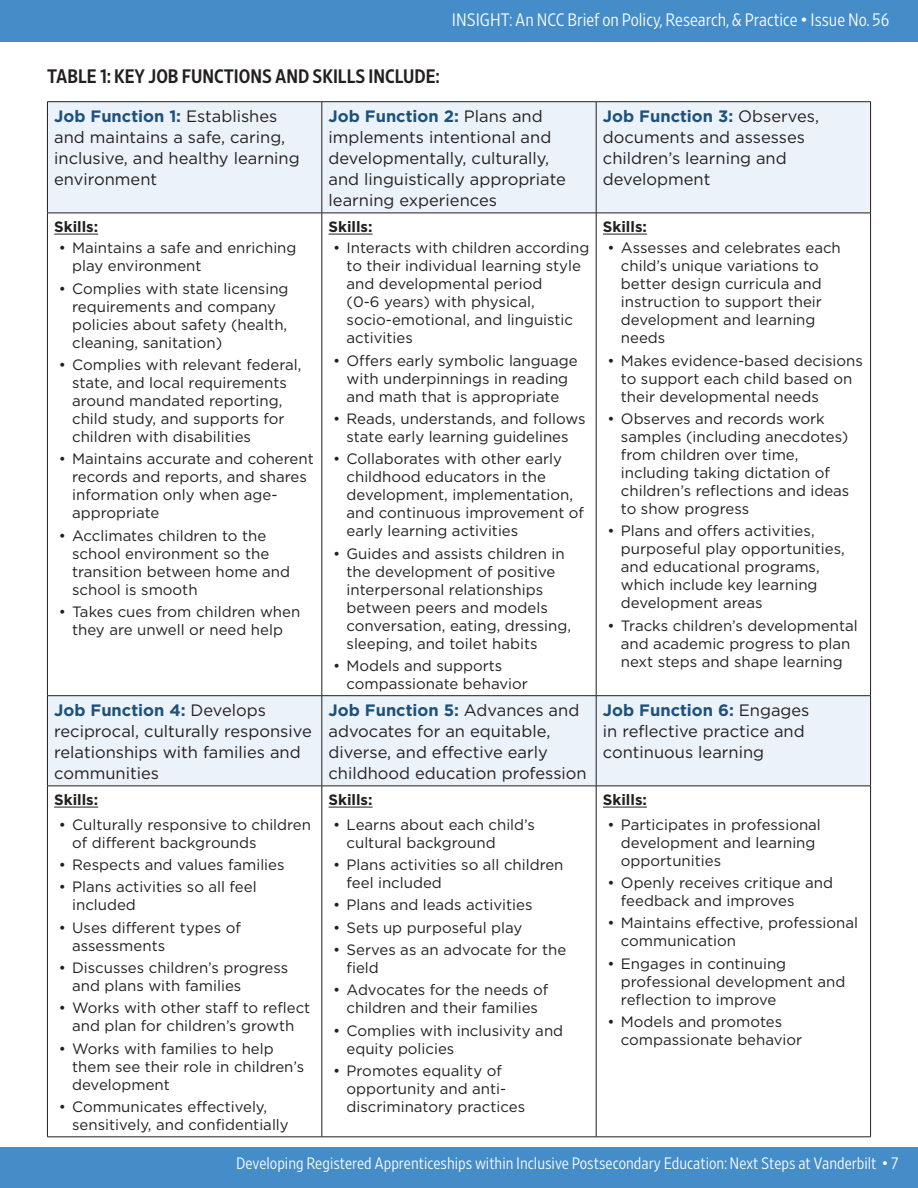
<style>
.page{position:relative;width:918px;height:1188px;background:#fff}
.page>*{position:absolute;margin:0;border:0;box-sizing:border-box;transform-origin:0 0}
.t1{font:19.5px "Retina Narrow Med";color:#231f20}
.t2{font:300 18px "Retina Narrow";color:#fff}
.t3{font:16.5px/21px "Gotham HTF";color:#231f20}
.t4{font:300 16.5px "Retina Narrow";color:#fff}
.t5{font:15px/18px "Gotham HTF";color:#231f20}
.t6{font:700 15px "Gotham HTF";color:#231f20}
.s1{font-weight:700;color:#1c517c}
</style>
<div class="page">
<div style="left:0;top:0;width:918px;height:41px;background:#458dc9"></div>
<div style="left:0;top:1147px;width:918px;height:41px;background:#458dc9"></div>
<div style="left:48px;top:102px;width:822px;height:111px;background:#ecf2f9"></div>
<div style="left:48px;top:696px;width:822px;height:90px;background:#ecf2f9"></div>
<hr style="left:47px;top:101px;width:275px;height:1px;background:#231f20">
<hr style="left:47px;top:102px;width:1px;height:111px;background:#231f20">
<hr style="left:322px;top:101px;width:274px;height:1px;background:#231f20">
<hr style="left:322px;top:102px;width:1px;height:111px;background:#231f20">
<hr style="left:596px;top:101px;width:275px;height:1px;background:#231f20">
<hr style="left:596px;top:102px;width:1px;height:111px;background:#231f20">
<hr style="left:870px;top:102px;width:1px;height:111px;background:#231f20">
<hr style="left:47px;top:213px;width:275px;height:1px;background:#231f20">
<hr style="left:47px;top:213px;width:1px;height:483px;background:#231f20">
<hr style="left:322px;top:213px;width:274px;height:1px;background:#231f20">
<hr style="left:322px;top:213px;width:1px;height:483px;background:#231f20">
<hr style="left:596px;top:213px;width:275px;height:1px;background:#231f20">
<hr style="left:596px;top:213px;width:1px;height:483px;background:#231f20">
<hr style="left:870px;top:213px;width:1px;height:483px;background:#231f20">
<hr style="left:47px;top:695px;width:275px;height:1px;background:#231f20">
<hr style="left:47px;top:696px;width:1px;height:90px;background:#231f20">
<hr style="left:322px;top:695px;width:274px;height:1px;background:#231f20">
<hr style="left:322px;top:696px;width:1px;height:90px;background:#231f20">
<hr style="left:596px;top:695px;width:275px;height:1px;background:#231f20">
<hr style="left:596px;top:696px;width:1px;height:90px;background:#231f20">
<hr style="left:870px;top:696px;width:1px;height:90px;background:#231f20">
<hr style="left:47px;top:786px;width:275px;height:1px;background:#231f20">
<hr style="left:47px;top:786px;width:1px;height:351px;background:#231f20">
<hr style="left:322px;top:786px;width:274px;height:1px;background:#231f20">
<hr style="left:322px;top:786px;width:1px;height:351px;background:#231f20">
<hr style="left:596px;top:786px;width:275px;height:1px;background:#231f20">
<hr style="left:596px;top:786px;width:1px;height:351px;background:#231f20">
<hr style="left:870px;top:786px;width:1px;height:351px;background:#231f20">
<hr style="left:47px;top:1137px;width:275px;height:1px;background:#231f20">
<hr style="left:322px;top:1137px;width:274px;height:1px;background:#231f20">
<hr style="left:596px;top:1137px;width:275px;height:1px;background:#231f20">
<hr style="left:54px;top:234px;width:44px;height:1px;background:#231f20">
<hr style="left:329px;top:234px;width:44px;height:1px;background:#231f20">
<hr style="left:603px;top:234px;width:44px;height:1px;background:#231f20">
<hr style="left:54px;top:807px;width:44px;height:1px;background:#231f20">
<hr style="left:329px;top:807px;width:44px;height:1px;background:#231f20">
<hr style="left:603px;top:807px;width:44px;height:1px;background:#231f20">
<p class="t2" style="left:452px;top:8px;width:439px">INSIGHT: An NCC Brief on Policy, Research, &amp; Practice • Issue No. 56</p>
<p class="t1" style="left:47px;top:64px;width:394px">TABLE 1: KEY JOB FUNCTIONS AND SKILLS INCLUDE:</p>
<p class="t3" style="left:54px;top:106px;width:247px"><span class="s1">Job Function 1:</span> Establishes and maintains a safe, caring, inclusive, and healthy learning environment</p>
<p class="t3" style="left:329px;top:106px;width:239px"><span class="s1">Job Function 2:</span> Plans and implements intentional and developmentally, culturally, and linguistically appropriate learning experiences</p>
<p class="t3" style="left:603px;top:106px;width:218px"><span class="s1">Job Function 3:</span> Observes, documents and assesses children’s learning and development</p>
<p class="t6" style="left:54px;top:218px;width:46px">Skills:</p>
<p class="t5" style="left:72px;top:239px;width:226px;text-indent:-14px">• Maintains a safe and enriching play environment</p>
<p class="t5" style="left:72px;top:279px;width:218px;text-indent:-14px">• Complies with state licensing requirements and company policies about safety (health, cleaning, sanitation)</p>
<p class="t5" style="left:72px;top:355px;width:231px;text-indent:-14px">• Complies with relevant federal, state, and local requirements around mandated reporting, child study, and supports for children with disabilities</p>
<p class="t5" style="left:72px;top:450px;width:243px;text-indent:-14px">• Maintains accurate and coherent records and reports, and shares information only when age&shy;appropriate</p>
<p class="t5" style="left:72px;top:526px;width:219px;text-indent:-14px">• Acclimates children to the school environment so the transition between home and school is smooth</p>
<p class="t5" style="left:59px;top:602px;width:243px;text-align:center">• Takes cues from children when they are unwell or need help</p>
<p class="t6" style="left:329px;top:218px;width:46px">Skills:</p>
<p class="t5" style="left:347px;top:239px;width:244px;text-indent:-14px">• Interacts with children according to their individual learning style and developmental period<br>(0-6 years) with physical, socio-emotional, and linguistic activities</p>
<p class="t5" style="left:333px;top:351px;width:246px;text-align:center">• Offers early symbolic language with underpinnings in reading and math that is appropriate</p>
<p class="t5" style="left:333px;top:409px;width:254px;text-align:center">• Reads, understands, and follows state early learning guidelines</p>
<p class="t5" style="left:347px;top:450px;width:239px;text-indent:-14px">• Collaborates with other early childhood educators in the development, implementation, and continuous improvement of early learning activities</p>
<p class="t5" style="left:347px;top:544px;width:226px;text-indent:-14px">• Guides and assists children in the development of positive interpersonal relationships between peers and models conversation, eating, dressing, sleeping, and toilet habits</p>
<p class="t5" style="left:347px;top:656px;width:183px;text-indent:-14px">• Models and supports compassionate behavior</p>
<p class="t6" style="left:603px;top:218px;width:46px">Skills:</p>
<p class="t5" style="left:621px;top:239px;width:221px;text-indent:-14px">• Assesses and celebrates each child’s unique variations to better design curricula and instruction to support their development and learning needs</p>
<p class="t5" style="left:621px;top:351px;width:244px;text-indent:-14px">• Makes evidence-based decisions to support each child based on their developmental needs</p>
<p class="t5" style="left:621px;top:409px;width:230px;text-indent:-14px">• Observes and records work samples (including anecdotes) from children over time, including taking dictation of children’s reflections and ideas to show progress</p>
<p class="t5" style="left:621px;top:522px;width:226px;text-indent:-14px">• Plans and offers activities, purposeful play opportunities, and educational programs, which include key learning development areas</p>
<p class="t5" style="left:607px;top:616px;width:252px;text-align:center">• Tracks children’s developmental and academic progress to plan next steps and shape learning</p>
<p class="t3" style="left:54px;top:700px;width:259px"><span class="s1">Job Function 4:</span> Develops reciprocal, culturally responsive relationships with families and communities</p>
<p class="t3" style="left:329px;top:700px;width:260px"><span class="s1">Job Function 5:</span> Advances and advocates for an equitable, diverse, and effective early childhood education profession</p>
<p class="t3" style="left:603px;top:700px;width:208px"><span class="s1">Job Function 6:</span> Engages in reflective practice and continuous learning</p>
<p class="t6" style="left:54px;top:791px;width:46px">Skills:</p>
<p class="t5" style="left:72px;top:815px;width:240px;text-indent:-14px">• Culturally responsive to children of different backgrounds</p>
<p class="t5" style="left:59px;top:856px;width:227px">• Respects and values families</p>
<p class="t5" style="left:72px;top:878px;width:186px;text-indent:-14px">• Plans activities so all feel included</p>
<p class="t5" style="left:72px;top:918px;width:170px;text-indent:-14px">• Uses different types of assessments</p>
<p class="t5" style="left:72px;top:959px;width:218px;text-indent:-14px">• Discusses children’s progress and plans with families</p>
<p class="t5" style="left:59px;top:999px;width:253px;text-align:center">• Works with other staff to reflect and plan for children’s growth</p>
<p class="t5" style="left:72px;top:1039px;width:234px;text-indent:-14px">• Works with families to help them see their role in children’s development</p>
<p class="t5" style="left:72px;top:1098px;width:218px;text-indent:-14px">• Communicates effectively, sensitively, and confidentially</p>
<p class="t6" style="left:329px;top:791px;width:46px">Skills:</p>
<p class="t5" style="left:347px;top:815px;width:190px;text-indent:-14px">• Learns about each child’s cultural background</p>
<p class="t5" style="left:347px;top:856px;width:218px;text-indent:-14px">• Plans activities so all children feel included</p>
<p class="t5" style="left:333px;top:896px;width:201px">• Plans and leads activities</p>
<p class="t5" style="left:333px;top:918px;width:191px">• Sets up purposeful play</p>
<p class="t5" style="left:347px;top:941px;width:221px;text-indent:-14px">• Serves as an advocate for the field</p>
<p class="t5" style="left:333px;top:981px;width:217px;text-align:center">• Advocates for the needs of children and their families</p>
<p class="t5" style="left:347px;top:1021px;width:218px;text-indent:-14px">• Complies with inclusivity and equity policies</p>
<p class="t5" style="left:347px;top:1062px;width:180px;text-indent:-14px">• Promotes equality of opportunity and anti&shy;discriminatory practices</p>
<p class="t6" style="left:603px;top:791px;width:46px">Skills:</p>
<p class="t5" style="left:621px;top:815px;width:201px;text-indent:-14px">• Participates in professional development and learning opportunities</p>
<p class="t5" style="left:621px;top:874px;width:214px;text-indent:-14px">• Openly receives critique and feedback and improves</p>
<p class="t5" style="left:621px;top:914px;width:239px;text-indent:-14px">• Maintains effective, professional communication</p>
<p class="t5" style="left:621px;top:954px;width:226px;text-indent:-14px">• Engages in continuing professional development and reflection to improve</p>
<p class="t5" style="left:621px;top:1013px;width:183px;text-indent:-14px">• Models and promotes compassionate behavior</p>
<p class="t4" style="left:236px;top:1153px;width:664px">Developing Registered Apprenticeships within Inclusive Postsecondary Education: Next Steps at Vanderbilt • 7</p>
</div>
